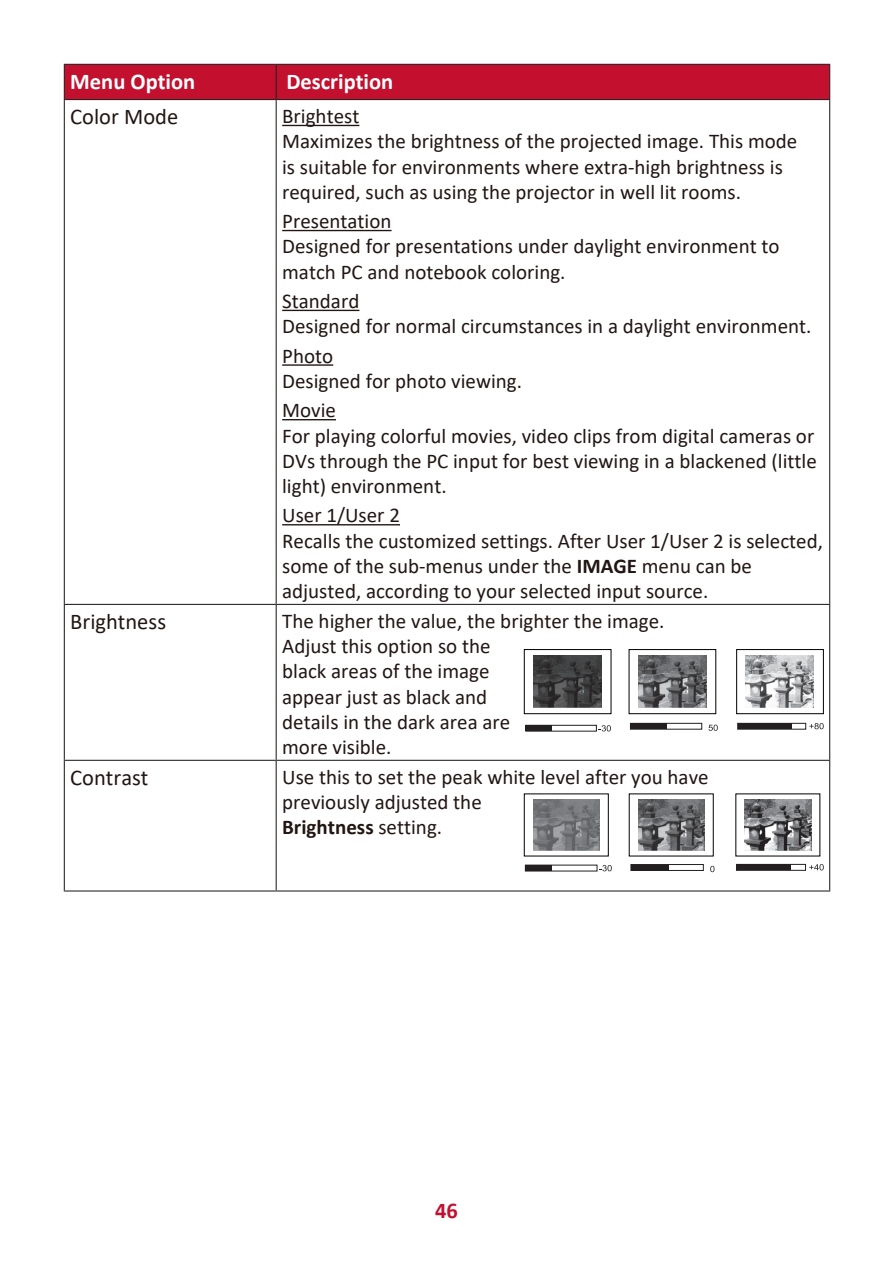
<style>
.page{position:relative;width:893px;height:1263px;background:#fff}
.page>*{position:absolute;margin:0;border:0;box-sizing:border-box;transform-origin:0 0}
.Menu_Title{font:22.5px "Calibri";color:#211613}
.t1{font:700 22.5px "Calibri";color:#fff}
.t2{font:700 22.5px "Calibri";color:#c3102f}
.OSD_Body{font:21px/25.2px "Calibri";color:#211613}
.Body{font:21px/25.2px "Calibri";color:#211613}
.OSD_2nd_level_item{font:21px "Calibri";color:#211613}
.s1{font-weight:700}
</style>
<div class="page">
<div style="left:65px;top:65px;width:764px;height:34px;background:#c3102f"></div>
<hr style="left:64px;top:64px;width:212px;height:1px;background:#231f20">
<hr style="left:64px;top:65px;width:1px;height:34px;background:#231f20">
<hr style="left:276px;top:64px;width:554px;height:1px;background:#231f20">
<hr style="left:276px;top:65px;width:1px;height:34px;background:#231f20">
<hr style="left:829px;top:65px;width:1px;height:34px;background:#231f20">
<hr style="left:64px;top:99px;width:212px;height:1px;background:#231f20">
<hr style="left:64px;top:100px;width:1px;height:504px;background:#231f20">
<hr style="left:276px;top:99px;width:554px;height:1px;background:#231f20">
<hr style="left:276px;top:100px;width:1px;height:504px;background:#231f20">
<hr style="left:829px;top:100px;width:1px;height:504px;background:#231f20">
<hr style="left:64px;top:604px;width:212px;height:1px;background:#231f20">
<hr style="left:64px;top:605px;width:1px;height:155px;background:#231f20">
<hr style="left:276px;top:604px;width:554px;height:1px;background:#231f20">
<hr style="left:276px;top:605px;width:1px;height:155px;background:#231f20">
<hr style="left:829px;top:605px;width:1px;height:155px;background:#231f20">
<hr style="left:64px;top:760px;width:212px;height:1px;background:#231f20">
<hr style="left:64px;top:761px;width:1px;height:129px;background:#231f20">
<hr style="left:276px;top:760px;width:554px;height:1px;background:#231f20">
<hr style="left:276px;top:761px;width:1px;height:129px;background:#231f20">
<hr style="left:829px;top:761px;width:1px;height:129px;background:#231f20">
<hr style="left:64px;top:890px;width:212px;height:1px;background:#231f20">
<hr style="left:276px;top:890px;width:554px;height:1px;background:#231f20">
<hr style="left:282px;top:125px;width:77px;height:1px;background:#211613">
<hr style="left:282px;top:230px;width:110px;height:1px;background:#211613">
<hr style="left:282px;top:310px;width:77px;height:1px;background:#211613">
<hr style="left:282px;top:364px;width:51px;height:2px;background:#211613">
<hr style="left:282px;top:419px;width:54px;height:1px;background:#211613">
<hr style="left:282px;top:524px;width:118px;height:1px;background:#211613">
<svg style="left:524px;top:649px;width:300px;height:65px"></svg>
<svg style="left:709px;top:725px;width:9px;height:6px"></svg>
<div style="left:525px;top:725px;width:72px;height:6px;border:1px solid #231f20"></div>
<div style="left:526px;top:725px;width:26px;height:6px;background:#231f20"></div>
<svg style="left:667px;top:723px;width:35px;height:6px"></svg>
<div style="left:630px;top:723px;width:37px;height:6px;background:#231f20"></div>
<svg style="left:737px;top:723px;width:69px;height:6px"></svg>
<div style="left:738px;top:723px;width:53px;height:6px;background:#231f20"></div>
<svg style="left:599px;top:725px;width:12px;height:6px"></svg>
<svg style="left:809px;top:723px;width:15px;height:6px"></svg>
<img style="left:746px;top:655px;width:68px;height:52px">
<img style="left:533px;top:656px;width:69px;height:52px">
<svg style="left:552px;top:865px;width:45px;height:6px"></svg>
<div style="left:525px;top:865px;width:27px;height:6px;background:#231f20"></div>
<svg style="left:599px;top:865px;width:13px;height:6px"></svg>
<svg style="left:710px;top:866px;width:4px;height:6px"></svg>
<div style="left:631px;top:864px;width:73px;height:7px;background:#fff;border:1px solid #231f20"></div>
<div style="left:631px;top:864px;width:37px;height:6px;background:#231f20"></div>
<div style="left:736px;top:864px;width:70px;height:7px;background:#fff;border:1px solid #231f20"></div>
<div style="left:736px;top:864px;width:55px;height:6px;background:#231f20"></div>
<svg style="left:809px;top:864px;width:15px;height:6px"></svg>
<img style="left:638px;top:800px;width:66px;height:50px">
<img style="left:744px;top:799px;width:67px;height:51px">
<div style="left:524px;top:793px;width:85px;height:63px;border:1px solid #000"></div>
<img style="left:533px;top:800px;width:66px;height:50px">
<p class="t1" style="left:70px;top:66px;width:126px">Menu Option</p>
<p class="t1" style="left:286px;top:66px;width:108px">Description</p>
<p class="Menu_Title" style="left:70px;top:101px;width:109px">Color Mode</p>
<p class="OSD_2nd_level_item" style="left:282px;top:102px;width:79px">Brightest</p>
<p class="OSD_Body" style="left:282px;top:128px;width:517px">Maximizes the brightness of the projected image. This mode is suitable for environments where extra-high brightness is required, such as using the projector in well lit rooms.</p>
<p class="OSD_2nd_level_item" style="left:282px;top:207px;width:111px">Presentation</p>
<p class="OSD_Body" style="left:282px;top:233px;width:499px">Designed for presentations under daylight environment to match PC and notebook coloring.</p>
<p class="OSD_2nd_level_item" style="left:282px;top:286px;width:79px">Standard</p>
<p class="OSD_Body" style="left:282px;top:313px;width:531px">Designed for normal circumstances in a daylight environment.</p>
<p class="OSD_2nd_level_item" style="left:282px;top:341px;width:53px">Photo</p>
<p class="OSD_Body" style="left:282px;top:368px;width:241px">Designed for photo viewing.</p>
<p class="OSD_2nd_level_item" style="left:282px;top:396px;width:55px">Movie</p>
<p class="OSD_Body" style="left:282px;top:422px;width:536px">For playing colorful movies, video clips from digital cameras or<br>DVs through the PC input for best viewing in a blackened (little light) environment.</p>
<p class="OSD_2nd_level_item" style="left:282px;top:501px;width:119px">User 1/User 2</p>
<p class="OSD_Body" style="left:282px;top:527px;width:542px">Recalls the customized settings. After User 1/User 2 is selected, some of the sub-menus under the <span class="s1">IMAGE</span> menu can be adjusted, according to your selected input source.</p>
<p class="Menu_Title" style="left:70px;top:606px;width:97px">Brightness</p>
<p class="Body" style="left:282px;top:608px;width:384px">The higher the value, the brighter the image.</p>
<p class="OSD_Body" style="left:282px;top:633px;width:210px">Adjust this option so the black areas of the image</p>
<p class="Body" style="left:282px;top:683px;width:230px">appear just as black and details in the dark area are more visible.</p>
<p class="Menu_Title" style="left:70px;top:762px;width:80px">Contrast</p>
<p class="OSD_Body" style="left:282px;top:764px;width:428px">Use this to set the peak white level after you have</p>
<p class="Body" style="left:282px;top:789px;width:201px">previously adjusted the<br><span class="s1">Brightness</span> setting.</p>
<p class="t2" style="left:435px;top:1194px;width:24px">46</p>
</div>
